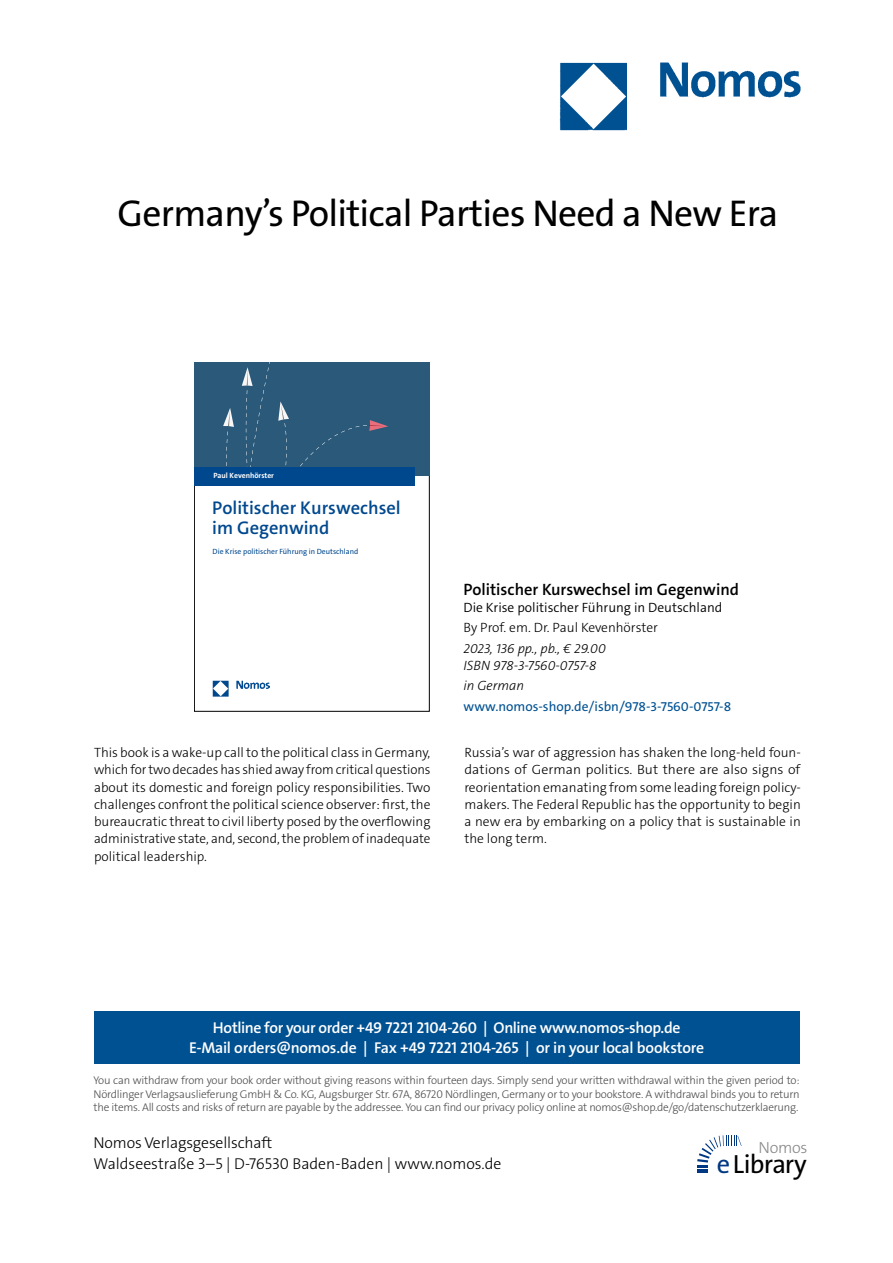
<style>
.page{position:relative;width:893px;height:1263px;background:#fff}
.page>*{position:absolute;margin:0;border:0;box-sizing:border-box;transform-origin:0 0}
.t1{font:37.5px "The Sans Os F";letter-spacing:-.02em;color:#000}
.t2{font:26.4px "The Sans Os F";letter-spacing:-.03em;color:#000}
.t3{font:600 18.45px/19.5px "The Sans C5";color:#00488e}
.t4{font:600 16.5px "The Sans C5";color:#000}
.t5{font:300 16.2px "The Sans Os F";letter-spacing:-.02em;color:#87888a}
.t6{font:600 15.75px/21px "The Sans Os F";letter-spacing:-.02em;color:#fff;text-align:center}
.t7{font:300 15.75px/21px "The Sans Os F";color:#000}
.t8{font:300 13.5px/17.2px "The Sans C5";color:#000;text-align:justify}
.t9{font:italic 300 13.5px/16.5px "The Sans C5";color:#000}
.t10{font:13.5px "The Sans C5";color:#005192}
.t11{font:300 13.5px "The Sans C5";color:#000}
.t12{font:300 11.25px/13.5px "The Sans Os F";letter-spacing:-.02em;color:#4b4b4d;text-align:justify}
.t13{font:7.65px "The Sans C5";color:#00488e}
.t14{font:700 7.65px "The Sans C5";color:#fff}
.s1{color:#003882}
</style>
<div class="page">
<div style="left:94px;top:1011px;width:705px;height:52px;background:#005192"></div>
<svg style="left:697px;top:1135px;width:45px;height:38px"></svg>
<img style="left:559px;top:62px;width:242px;height:69px">
<div style="left:194px;top:362px;width:236px;height:113px;background:#2b5979"></div>
<svg style="left:223px;top:362px;width:165px;height:105px"></svg>
<div style="left:194px;top:467px;width:220px;height:18px;background:#00488e"></div>
<img style="left:213px;top:680px;width:56px;height:17px">
<h1 class="t1" style="left:118px;top:199px;width:662px">Germany’s Political Parties Need a New Era</h1>
<p class="t14" style="left:213px;top:471px;width:62px">Paul Kevenhörster</p>
<h3 class="t3" style="left:212px;top:498px;width:190px">Politischer Kurswechsel im Gegenwind</h3>
<p class="t13" style="left:213px;top:547px;width:147px">Die Krise politischer Führung in Deutschland</p>
<p class="t4" style="left:463px;top:579px;width:277px">Politischer Kurswechsel im Gegenwind</p>
<p class="t11" style="left:463px;top:598px;width:260px">Die Krise politischer Führung in Deutschland</p>
<p class="t8" style="left:463px;top:619px;width:196px">By Prof. em. Dr. Paul Kevenhörster</p>
<p class="t9" style="left:463px;top:640px;width:144px">2023, 136 pp., pb., € 29.00<br>ISBN 978-3-7560-0757-8</p>
<p class="t9" style="left:463px;top:678px;width:62px">in German</p>
<p class="t10" style="left:463px;top:698px;width:269px">www.nomos-shop.de/isbn/978-3-7560-0757-8</p>
<p class="t8" style="left:94px;top:744px;width:338px">This book is a wake-up call to the political class in Germany, which for two decades has shied away from critical questions about its domestic and foreign policy responsibilities. Two challenges confront the political science observer: first, the bureaucratic threat to civil liberty posed by the overflowing administrative state, and, second, the problem of inadequate political leadership.</p>
<p class="t8" style="left:464px;top:744px;width:338px">Russia’s war of aggression has shaken the long-held foun&shy;dations of German politics. But there are also signs of reorientation emanating from some leading foreign policy&shy;makers. The Federal Republic has the opportunity to begin a new era by embarking on a policy that is sustainable in the long term.</p>
<p class="t6" style="left:189px;top:1017px;width:517px">Hotline for your order +49 7221 2104-260 | Online www.nomos-shop.de<br>E-Mail orders@nomos.de | Fax +49 7221 2104-265 | or in your local bookstore</p>
<p class="t12" style="left:94px;top:1074px;width:708px">You can withdraw from your book order without giving reasons within fourteen days. Simply send your written withdrawal within the given period to:<br>Nördlinger Verlagsauslieferung GmbH &amp; Co. KG, Augsburger Str. 67A, 86720 Nördlingen, Germany or to your bookstore. A withdrawal binds you to return the items. All costs and risks of return are payable by the addressee. You can find our privacy policy online at nomos@shop.de/go/datenschutzerklaerung.</p>
<p class="t7" style="left:94px;top:1133px;width:409px">Nomos Verlagsgesellschaft<br>Waldseestraße 3–5 | D-76530 Baden-Baden | www.nomos.de</p>
<p class="t5" style="left:758px;top:1137px;width:51px">Nomos</p>
<h2 class="t2" style="left:717px;top:1153px;width:91px"><span class="s1">e</span>Library</h2>
</div>
